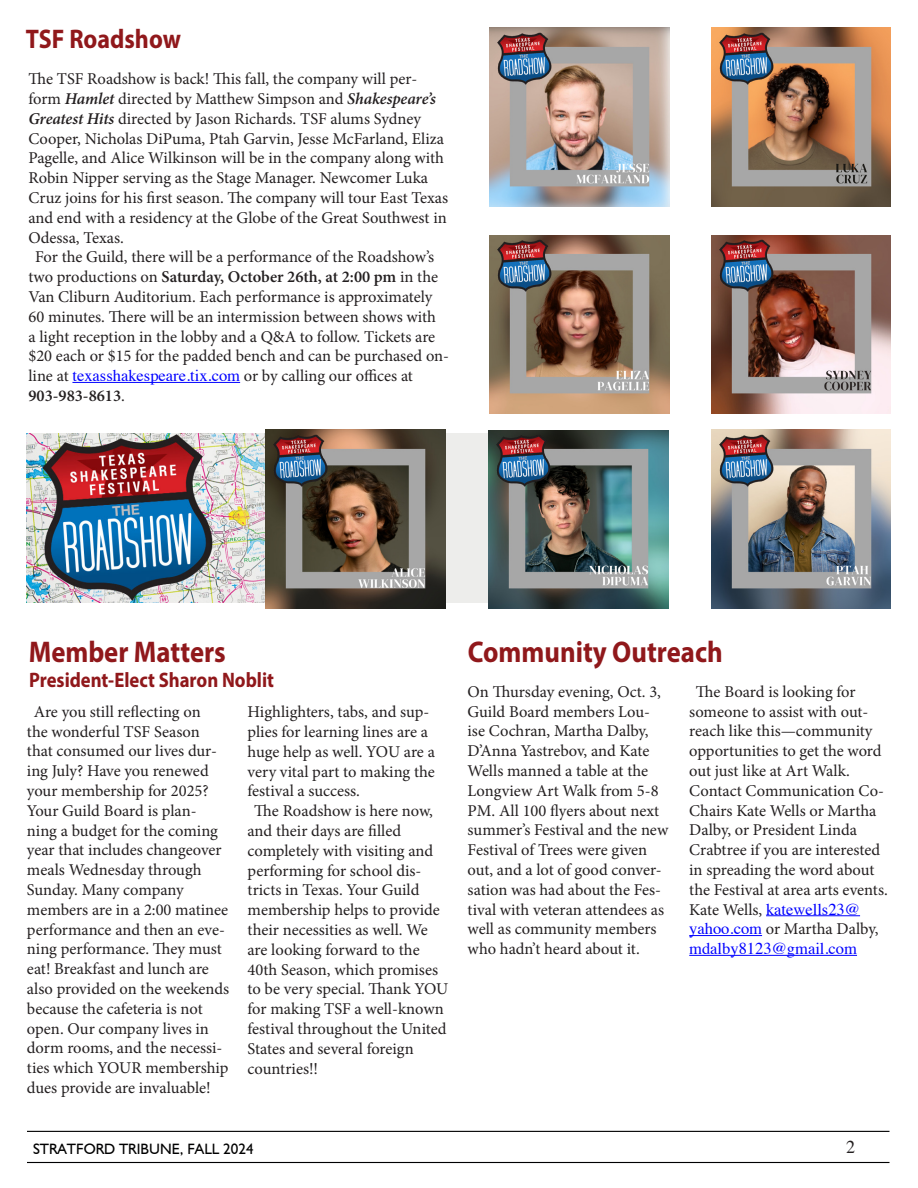
<style>
.page{position:relative;width:918px;height:1188px;background:#fff}
.page>*{position:absolute;margin:0;border:0;box-sizing:border-box;transform-origin:0 0}
.t1{font:700 30px "Myriad Pro";color:#90181b;scale:.89 1}
.t2{font:700 27px "Myriad Pro";color:#90181b;scale:.89 1}
.t3{font:700 21px "Myriad Pro";color:#90181b;scale:.89 1}
.t4{font:18px "Times";color:#231f20}
.t5{font:16.5px/19.8px "Minion Pro";letter-spacing:-.005em;color:#231f20}
.t6{font:15px "Humanist 521 BT";color:#000001}
.s1{font-weight:600;font-style:italic}
.s2{font-weight:600}
.s3{font-family:"Times";color:#00f}
</style>
<div class="page">
<hr style="left:27px;top:1162px;width:863px;height:1px;background:#000001">
<hr style="left:27px;top:1131px;width:863px;height:1px;background:#000001">
<hr style="left:72px;top:382px;width:168px;height:1px;background:#00f">
<hr style="left:766px;top:915px;width:94px;height:1px;background:#00f">
<hr style="left:689px;top:935px;width:73px;height:1px;background:#00f">
<hr style="left:689px;top:955px;width:168px;height:1px;background:#00f">
<img style="left:27px;top:433px;width:461px;height:170px">
<img style="left:266px;top:430px;width:180px;height:178px">
<img style="left:490px;top:28px;width:180px;height:178px">
<img style="left:490px;top:235px;width:180px;height:179px">
<img style="left:711px;top:235px;width:180px;height:179px">
<img style="left:711px;top:28px;width:180px;height:178px">
<img style="left:488px;top:430px;width:180px;height:179px">
<img style="left:711px;top:430px;width:180px;height:178px">
<p class="t2" style="left:26px;top:22px;width:176px">TSF Roadshow</p>
<p class="t5" style="left:28px;top:69px;width:421px">The TSF Roadshow is back! This fall, the company will per&shy;form <span class="s1">Hamlet</span> directed by Matthew Simpson and <span class="s1">Shakespeare’s Greatest Hits</span> directed by Jason Richards. TSF alums Sydney Cooper, Nicholas DiPuma, Ptah Garvin, Jesse McFarland, Eliza Pagelle, and Alice Wilkinson will be in the company along with Robin Nipper serving as the Stage Manager. Newcomer Luka Cruz joins for his first season. The company will tour East Texas and end with a residency at the Globe of the Great Southwest in Odessa, Texas.</p>
<p class="t5" style="left:28px;top:247px;width:422px;text-indent:7px">For the Guild, there will be a performance of the Roadshow’s two productions on <span class="s2">Saturday, October 26th, at 2:00 pm</span> in the Van Cliburn Auditorium. Each performance is approximately 60 minutes. There will be an intermission between shows with<br>a light reception in the lobby and a Q&amp;A to follow. Tickets are $20 each or $15 for the padded bench and can be purchased on&shy;line at <span class="s3">texasshakespeare.tix.com</span> or by calling our offices at <span class="s2">903-983-8613</span>.</p>
<p class="t1" style="left:29px;top:632px;width:223px">Member Matters</p>
<p class="t3" style="left:29px;top:666px;width:277px">President-Elect Sharon Noblit</p>
<p class="t5" style="left:27px;top:702px;width:204px;text-indent:7px">Are you still reflecting on<br>the wonderful TSF Season that consumed our lives dur&shy;ing July? Have you renewed your membership for 2025?<br>Your Guild Board is plan&shy;ning a budget for the coming year that includes changeover meals Wednesday through<br>Sunday. Many company members are in a 2:00 matinee performance and then an eve&shy;ning performance. They must eat! Breakfast and lunch are also provided on the weekends because the cafeteria is not open. Our company lives in dorm rooms, and the necessi&shy;ties which YOUR membership dues provide are invaluable!</p>
<p class="t5" style="left:248px;top:702px;width:189px">Highlighters, tabs, and sup&shy;plies for learning lines are a huge help as well. YOU are a very vital part to making the festival a success.</p>
<p class="t5" style="left:248px;top:801px;width:202px;text-indent:7px">The Roadshow is here now, and their days are filled completely with visiting and performing for school dis&shy;tricts in Texas. Your Guild membership helps to provide their necessities as well. We are looking forward to the<br>40th Season, which promises to be very special. Thank YOU for making TSF a well-known festival throughout the United<br>States and several foreign countries!!</p>
<p class="t1" style="left:468px;top:632px;width:288px">Community Outreach</p>
<p class="t5" style="left:468px;top:682px;width:202px">On Thursday evening, Oct. 3,<br>Guild Board members Lou&shy;ise Cochran, Martha Dalby,<br>D’Anna Yastrebov, and Kate<br>Wells manned a table at the<br>Longview Art Walk from 5-8<br>PM. All 100 flyers about next summer’s Festival and the new<br>Festival of Trees were given out, and a lot of good conver&shy;sation was had about the Fes&shy;tival with veteran attendees as well as community members who hadn’t heard about it.</p>
<p class="t5" style="left:689px;top:682px;width:200px;text-indent:7px">The Board is looking for someone to assist with out&shy;reach like this—community opportunities to get the word out just like at Art Walk.<br>Contact Communication Co-<br>Chairs Kate Wells or Martha<br>Dalby, or President Linda<br>Crabtree if you are interested in spreading the word about the Festival at area arts events.<br>Kate Wells, <span class="s3">katewells23@ yahoo.com</span> or Martha Dalby, <span class="s3">mdalby8123@gmail.com</span></p>
<p class="t6" style="left:33px;top:1140px;width:222px">STRATFORD TRIBUNE, FALL 2024</p>
<p class="t4" style="left:846px;top:1131px;width:10px">2</p>
</div>
